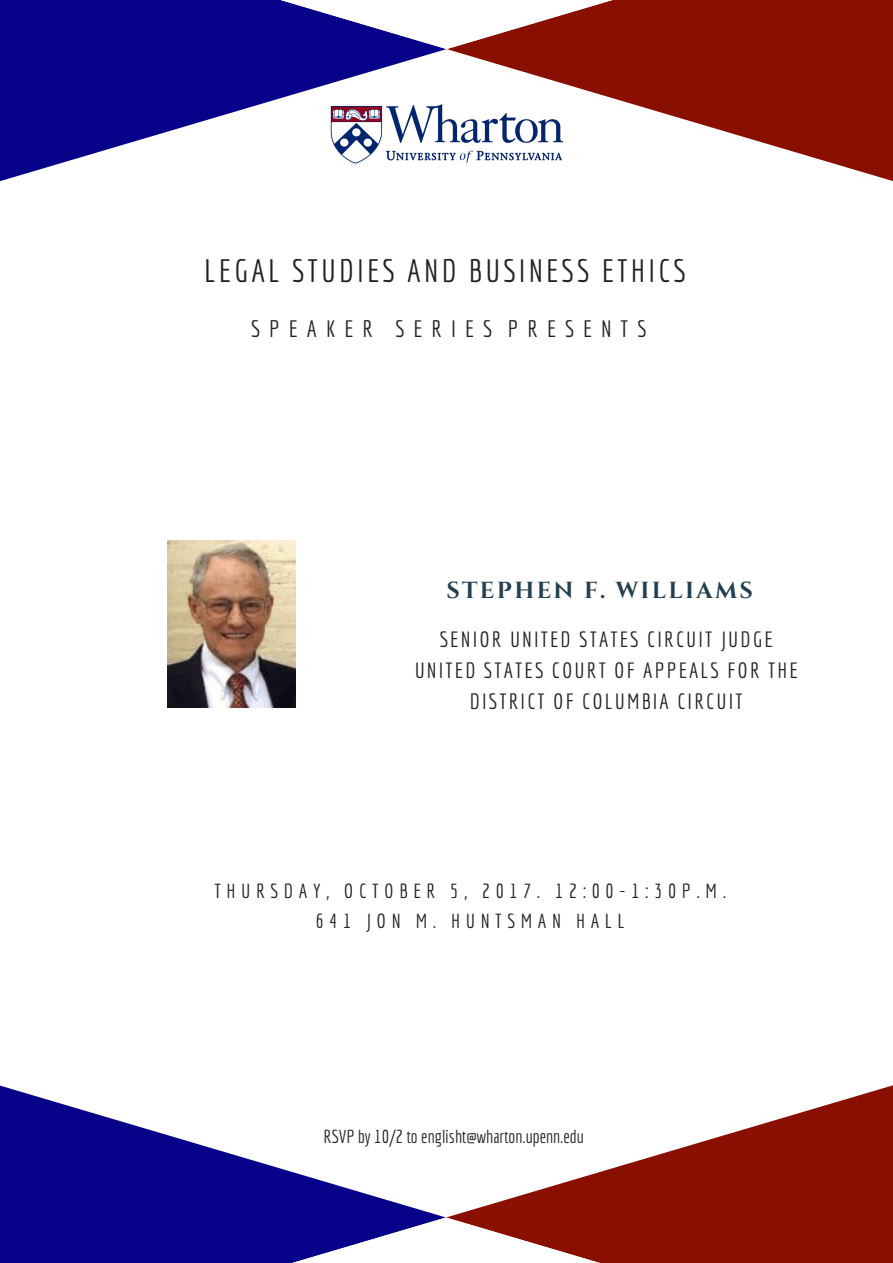
<style>
.page{position:relative;width:893px;height:1263px;background:#fff}
.page>*{position:absolute;margin:0;border:0;box-sizing:border-box;transform-origin:0 0}
.t1{font:31.65px "Economica";letter-spacing:.1em;color:#222}
.t2{font:23.17px "Economica";letter-spacing:.39em;color:#222}
.t3{font:700 23.17px "Cinzel";letter-spacing:.1em;color:#224050}
.t4{font:21.52px/31px "Economica";letter-spacing:.1em;color:#222;text-align:center}
.t5{font:19.88px/30.4px "Economica";letter-spacing:.28em;color:#222;text-align:center}
.t6{font:18.23px "Economica";color:#222}
</style>
<div class="page">
<svg style="left:0;top:0;width:447px;height:181px;fill:#060289"></svg>
<svg style="left:447px;top:0;width:446px;height:181px;fill:#890f00"></svg>
<svg style="left:275px;top:0;width:343px;height:49px"></svg>
<svg style="left:448px;top:1085px;width:445px;height:178px;fill:#890f00"></svg>
<svg style="left:0;top:1085px;width:444px;height:178px;fill:#060289"></svg>
<svg style="left:274px;top:1217px;width:344px;height:46px"></svg>
<img style="left:331px;top:104px;width:231px;height:60px">
<img style="left:167px;top:540px;width:128px;height:167px">
<h1 class="t1" style="left:204px;top:252px;width:483px">LEGAL STUDIES AND BUSINESS ETHICS</h1>
<p class="t2" style="left:251px;top:315px;width:397px">SPEAKER SERIES PRESENTS</p>
<p class="t3" style="left:446px;top:575px;width:308px">STEPHEN F. WILLIAMS</p>
<p class="t4" style="left:415px;top:624px;width:385px">SENIOR UNITED STATES CIRCUIT JUDGE<br>UNITED STATES COURT OF APPEALS FOR THE<br>DISTRICT OF COLUMBIA CIRCUIT</p>
<p class="t5" style="left:214px;top:875px;width:513px">THURSDAY, OCTOBER 5, 2017. 12:00-1:30P.M.<br>641 JON M. HUNTSMAN HALL</p>
<p class="t6" style="left:323px;top:1125px;width:262px">RSVP by 10/2 to englisht@wharton.upenn.edu</p>
</div>
